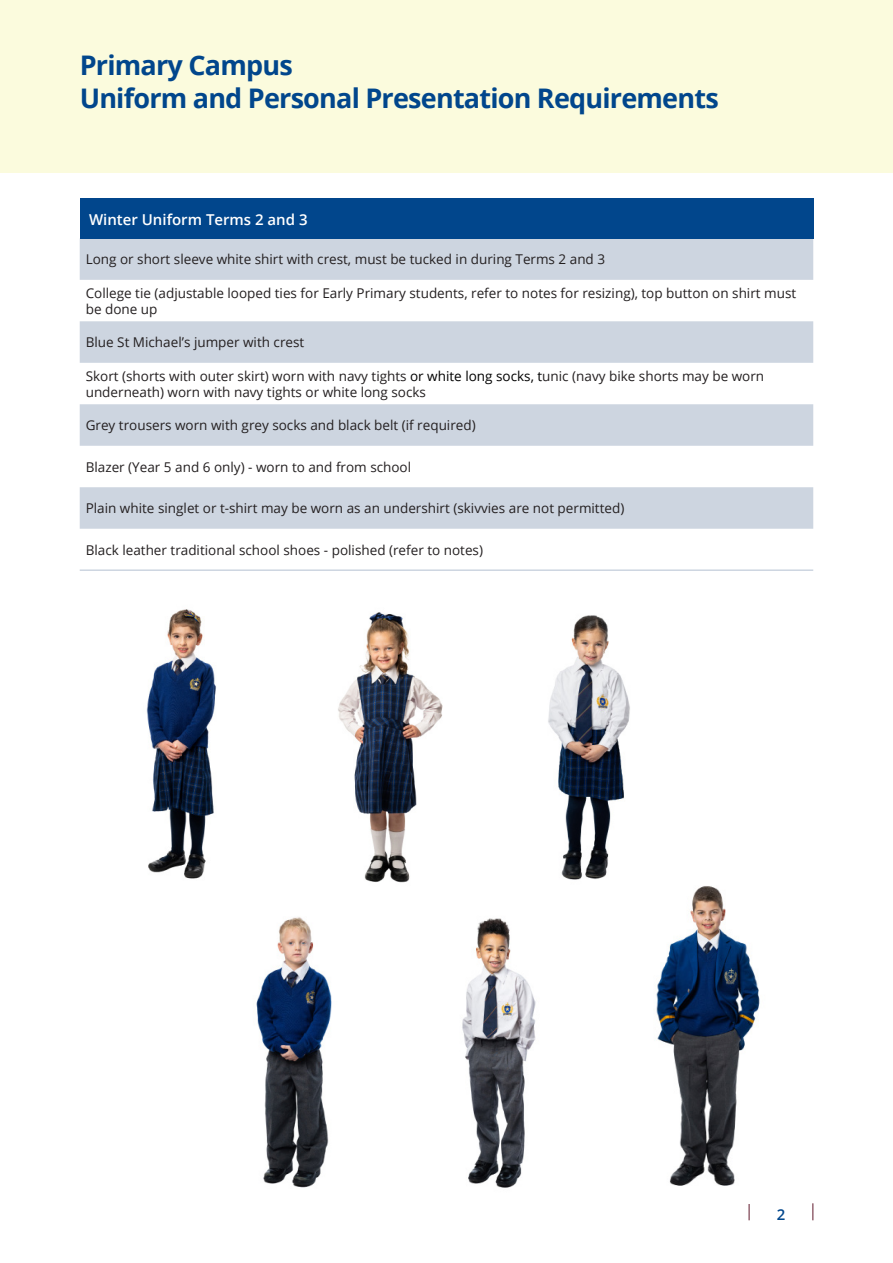
<style>
.page{position:relative;width:893px;height:1263px;background:#fff}
.page>*{position:absolute;margin:0;border:0;box-sizing:border-box;transform-origin:0 0}
.t1{font:700 27px "Open Sans";letter-spacing:-.03em;color:#01468c}
.t2{font:600 15px "Open Sans";color:#fff}
.smc_main_heading{font:600 15px "Open Sans";color:#01468c}
.t3{font:13.5px/16.2px "Open Sans";color:#231f20}
.s1{color:#000}
</style>
<div class="page">
<svg style="left:80px;top:238px;width:733px;height:291px;fill:#cdd5e0"></svg>
<hr style="left:80px;top:569px;width:733px;height:2px;background:#cdd5e0">
<div style="left:80px;top:198px;width:733px;height:40px;background:#01468c"></div>
<svg style="left:812px;top:1203px;width:1px;height:17px"></svg>
<svg style="left:749px;top:1204px;width:1px;height:16px"></svg>
<img style="left:462px;top:918px;width:74px;height:270px">
<img style="left:656px;top:886px;width:104px;height:300px">
<img style="left:256px;top:917px;width:76px;height:271px">
<img style="left:338px;top:612px;width:105px;height:271px">
<img style="left:548px;top:615px;width:123px;height:276px">
<img style="left:146px;top:609px;width:70px;height:270px">
<div style="left:0;top:0;width:893px;height:172px;background:#fbfbdd"></div>
<p class="t1" style="left:80px;top:46px;width:215px">Primary Campus</p>
<p class="t1" style="left:80px;top:79px;width:641px">Uniform and Personal Presentation Requirements</p>
<p class="t2" style="left:89px;top:209px;width:220px">Winter Uniform Terms 2 and 3</p>
<p class="t3" style="left:86px;top:251px;width:521px">Long or short sleeve white shirt with crest, must be tucked in during Terms 2 and 3</p>
<p class="t3" style="left:86px;top:284px;width:712px">College tie (adjustable looped ties for Early Primary students, refer to notes for resizing), top button on shirt must be done up</p>
<p class="t3" style="left:86px;top:334px;width:220px">Blue St Michael’s jumper with crest</p>
<p class="t3" style="left:86px;top:367px;width:680px">Skort (shorts with outer skirt) worn with navy tights <span class="s1">or white long socks, t</span>unic (navy bike shorts may be worn underneath) worn with navy tights or white long socks</p>
<p class="t3" style="left:86px;top:417px;width:391px">Grey trousers worn with grey socks and black belt (if required)</p>
<p class="t3" style="left:86px;top:458px;width:327px">Blazer (Year 5 and 6 only) - worn to and from school</p>
<p class="t3" style="left:86px;top:500px;width:540px">Plain white singlet or t-shirt may be worn as an undershirt (skivvies are not permitted)</p>
<p class="t3" style="left:86px;top:541px;width:399px">Black leather traditional school shoes - polished (refer to notes)</p>
<p class="smc_main_heading" style="left:777px;top:1204px;width:10px">2</p>
</div>
